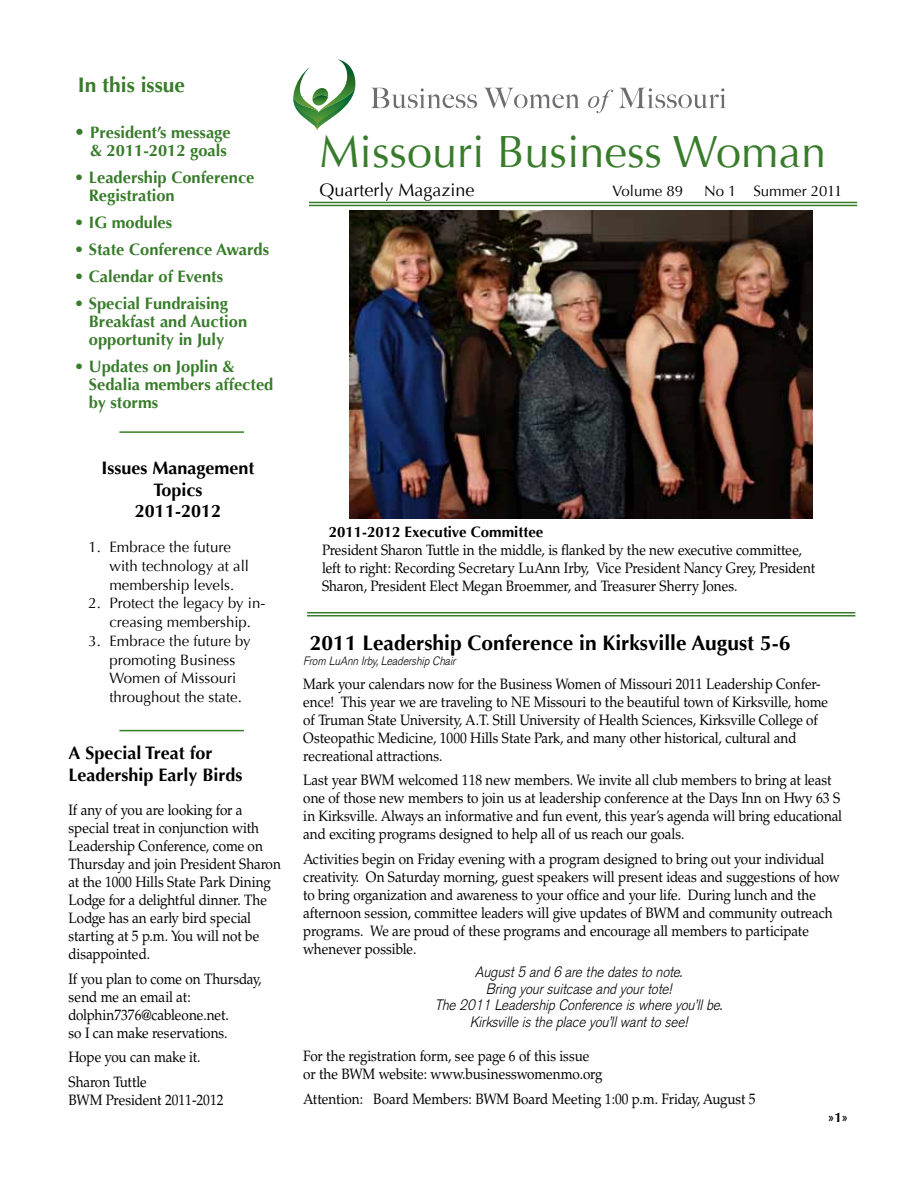
<style>
.page{position:relative;width:918px;height:1188px;background:#fff}
.page>*{position:absolute;margin:0;border:0;box-sizing:border-box;transform-origin:0 0}
.t1{font:45px "Optima";color:#387c2b}
.t2{font:700 21px "Optima";color:#000}
.t3{font:700 21px "Optima";color:#387c2b}
.t4{font:700 18px/21.6px "Optima";color:#000;text-align:center}
.t5{font:18px "Optima";color:#000}
.t6{font:700 16.5px/18px "Optima";color:#387c2b}
.t7{font:15px/18px "AC Palatino";letter-spacing:-.005em;color:#000}
.t8{font:15px/18.8px "Optima";color:#000}
.t9{font:italic 300 15px/16.5px "AC Akzidenz";letter-spacing:-.01em;color:#000;text-align:center}
.t10{font:700 15px "Optima";color:#000}
.t11{font:700 13.5px "Optima";color:#000}
.t12{font:italic 300 12px "AC Akzidenz";letter-spacing:-.01em;color:#000}
.s1{font-size:18px}
.s2{font-family:"Times"}
</style>
<div class="page">
<hr style="left:309px;top:205px;width:548px;height:1px;background:#387c2b">
<hr style="left:309px;top:202px;width:548px;height:1px;background:#387c2b">
<svg style="left:293px;top:59px;width:62px;height:71px"></svg>
<svg style="left:371px;top:88px;width:106px;height:20px"></svg>
<svg style="left:484px;top:88px;width:95px;height:20px"></svg>
<svg style="left:619px;top:88px;width:107px;height:20px"></svg>
<svg style="left:588px;top:90px;width:25px;height:23px"></svg>
<img style="left:349px;top:210px;width:464px;height:308px">
<hr style="left:307px;top:615px;width:548px;height:1px;background:#387c2b">
<hr style="left:307px;top:612px;width:548px;height:1px;background:#387c2b">
<hr style="left:119px;top:431px;width:125px;height:2px;background:#387c2b">
<hr style="left:119px;top:730px;width:125px;height:1px;background:#387c2b">
<h2 class="t3" style="left:78px;top:73px;width:109px">In this issue</h2>
<p class="t6" style="left:74px;top:124px;width:158px;text-align:right"><span class="s1">•</span> President’s message &amp; 2011-2012 goals</p>
<p class="t6" style="left:89px;top:169px;width:167px;text-indent:-15px">• Leadership Conference<br>Registration</p>
<p class="t6" style="left:74px;top:214px;width:100px">• IG modules</p>
<p class="t6" style="left:74px;top:241px;width:196px">• State Conference Awards</p>
<p class="t6" style="left:74px;top:268px;width:150px">• Calendar of Events</p>
<p class="t6" style="left:89px;top:295px;width:160px;text-indent:-15px">• Special Fundraising<br>Breakfast and Auction opportunity in July</p>
<p class="t6" style="left:89px;top:358px;width:186px;text-indent:-15px">• Updates on Joplin &amp;<br>Sedalia members affected by storms</p>
<p class="t4" style="left:101px;top:457px;width:155px">Issues Management<br>Topics<br>2011-2012</p>
<p class="t8" style="left:109px;top:538px;width:141px;text-indent:-21px">1. Embrace the future with technology at all membership levels.</p>
<p class="t8" style="left:88px;top:594px;width:178px;text-align:center">2. Protect the legacy by in&shy;creasing membership.</p>
<p class="t8" style="left:109px;top:632px;width:143px;text-indent:-21px">3. Embrace the future by promoting Business<br>Women of Missouri throughout the state.</p>
<p class="t4" style="left:69px;top:742px;width:176px;text-align:left">A Special Treat for<br>Leadership Early Birds</p>
<p class="t7" style="left:69px;top:801px;width:214px">If any of you are looking for a special treat in conjunction with<br>Leadership Conference, come on<br>Thursday and join President Sharon at the 1000 Hills State Park Dining<br>Lodge for a delightful dinner. The<br>Lodge has an early bird special starting at 5 p.m. You will not be disappointed.</p>
<p class="t7" style="left:69px;top:970px;width:195px">If you plan to come on Thursday, send me an email at: dolphin7376@cableone.net.<br>so I can make reservations.</p>
<p class="t7" style="left:69px;top:1045px;width:134px;line-height:24.8px">Hope you can make it.<br>Sharon Tuttle</p>
<p class="t7" style="left:69px;top:1091px;width:156px">BWM President 2011-2012</p>
<h1 class="t1" style="left:320px;top:126px;width:508px">Missouri Business Woman</h1>
<p class="t5" style="left:320px;top:179px;width:157px">Quarterly Magazine</p>
<p class="t8" style="left:612px;top:182px;width:72px">Volume 89</p>
<p class="t8" style="left:704px;top:182px;width:139px">No 1 Summer 20<span class="s2">11</span></p>
<p class="t10" style="left:329px;top:523px;width:216px">2011-2012 Executive Committee</p>
<p class="t7" style="left:322px;top:541px;width:495px">President Sharon Tuttle in the middle, is flanked by the new executive committee, left to right: Recording Secretary LuAnn Irby, Vice President Nancy Grey, President<br>Sharon, President Elect Megan Broemmer, and Treasurer Sherry Jones.</p>
<h2 class="t2" style="left:310px;top:631px;width:482px">2011 Leadership Conference in Kirksville August 5-6</h2>
<p class="t12" style="left:303px;top:654px;width:154px">From LuAnn Irby, Leadership Chair</p>
<p class="t7" style="left:303px;top:675px;width:526px">Mark your calendars now for the Business Women of Missouri 2011 Leadership Confer&shy;ence! This year we are traveling to NE Missouri to the beautiful town of Kirksville, home of Truman State University, A.T. Still University of Health Sciences, Kirksville College of Osteopathic Medicine, 1000 Hills State Park, and many other historical, cultural and recreational attractions.</p>
<p class="t7" style="left:303px;top:771px;width:541px">Last year BWM welcomed 118 new members. We invite all club members to bring at least one of those new members to join us at leadership conference at the Days Inn on Hwy 63 S in Kirksville. Always an informative and fun event, this year’s agenda will bring educational and exciting programs designed to help all of us reach our goals.</p>
<p class="t7" style="left:303px;top:850px;width:538px">Activities begin on Friday evening with a program designed to bring out your individual creativity. On Saturday morning, guest speakers will present ideas and suggestions of how to bring organization and awareness to your office and your life. During lunch and the afternoon session, committee leaders will give updates of BWM and community outreach programs. We are proud of these programs and encourage all members to participate whenever possible.</p>
<p class="t9" style="left:435px;top:964px;width:289px">August 5 and 6 are the dates to note.<br>Bring your suitcase and your tote!<br>The 2011 Leadership Conference is where you’ll be.<br>Kirksville is the place you’ll want to see!</p>
<p class="t7" style="left:303px;top:1047px;width:301px">For the registration form, see page 6 of this issue or the BWM website: www.businesswomenmo.org</p>
<p class="t7" style="left:303px;top:1090px;width:454px">Attention: Board Members: BWM Board Meeting 1:00 p.m. Friday, August 5</p>
<p class="t11" style="left:828px;top:1110px;width:22px">»1»</p>
</div>
